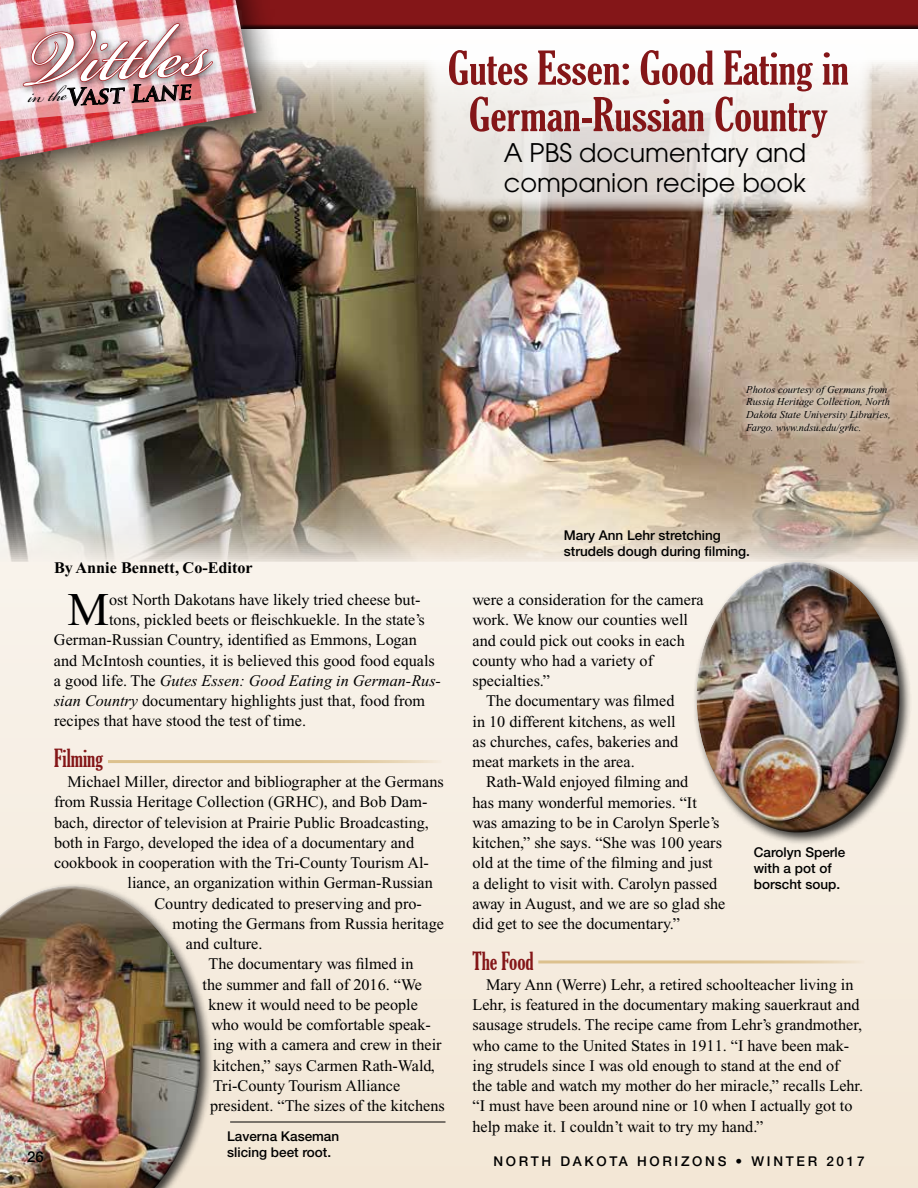
<style>
.page{position:relative;width:918px;height:1188px;background:#fff}
.page>*{position:absolute;margin:0;border:0;box-sizing:border-box;transform-origin:0 0}
.t1{font:117.3px "Bickham Script Pro";color:#fff}
.t2{font:46.8px "Times New Roman";color:#000}
.t3{font:extra-condensed 45px/46.5px "Gloucester";color:#841618;text-align:center;scale:1.15 1}
.t4{font:25.5px/30.6px "Avant Garde";color:#000}
.t5{font:extra-condensed 24px "Gloucester";color:#841618}
.t6{font:italic 700 22.95px "Trajan Pro";color:#000}
.t7{font:16.2px/20.2px "Times New Roman";color:#000}
.t8{font:italic 16.2px "Times New Roman";color:#000}
.t9{font:700 16.2px "Times New Roman";color:#000}
.t10{font:500 15px "Helvetica Neue";color:#000}
.t11{font:500 13.5px/16.2px "Helvetica Neue";color:#000}
.t12{font:500 13.5px "Helvetica Neue";letter-spacing:.2em;color:#000}
.t13{font:italic 10.5px/12.6px "Times New Roman";color:#000}
.s1{font-style:normal}
.s2{font-style:italic}
</style>
<div class="page">
<div style="left:0;top:15px;width:918px;height:1173px;background:#f5ede1"></div>
<img style="left:0;top:54px;width:918px;height:508px">
<div style="left:0;top:0;width:918px;height:30px;background:#000;opacity:.75"></div>
<div style="left:0;top:0;width:290px;height:216px;background:#000;opacity:.75"></div>
<img style="left:0;top:0;width:256px;height:160px">
<img style="left:0;top:0;width:250px;height:121px">
<div style="left:693px;top:558px;width:219px;height:287px;background:#000;opacity:.75"></div>
<div style="left:696px;top:561px;width:185px;height:214px;background:#fff;opacity:.75"></div>
<div style="left:704px;top:592px;width:197px;height:242px;background:#000;opacity:.75"></div>
<div style="left:0;top:882px;width:212px;height:306px;background:#000;opacity:.75"></div>
<div style="left:0;top:885px;width:176px;height:269px;background:#fff;opacity:.75"></div>
<div style="left:0;top:924px;width:202px;height:264px;background:#000;opacity:.75"></div>
<svg style="left:424px;top:38px;width:448px;height:173px"></svg>
<hr style="left:108px;top:760px;width:334px;height:3px;background:#dcc18e">
<hr style="left:538px;top:960px;width:327px;height:3px;background:#dcc18e">
<div style="left:738px;top:376px;width:161px;height:66px;background:#fff;opacity:.75"></div>
<hr style="left:230px;top:1122px;width:216px;height:1px;background:#000">
<h1 class="t1" style="left:21px;top:-25px;width:187px;rotate:-3deg">Vittles</h1>
<h3 class="t6" style="left:28px;top:85px;width:164px;rotate:-3deg"><sup>in</sup> <sup>the</sup>Vast Lane</h3>
<h3 class="t3" style="left:447px;top:45px;width:351px">Gutes Essen: Good Eating in<br>German-Russian Country</h3>
<h3 class="t4" style="left:504px;top:137px;width:304px">A PBS documentary and companion recipe book</h3>
<p class="t13" style="left:746px;top:383px;width:146px">Photos courtesy of Germans from Russia Heritage Collection, North Dakota State University Libraries, Fargo. www.ndsu.edu/grhc.</p>
<p class="t11" style="left:564px;top:526px;width:188px">Mary Ann Lehr stretching strudels dough during filming.</p>
<p class="t9" style="left:54px;top:558px;width:200px">By Annie Bennett, Co-Editor</p>
<h2 class="t2" style="left:68px;top:584px;width:43px">M</h2>
<p class="t7" style="left:109px;top:589px;width:313px">ost North Dakotans have likely tried cheese but-</p>
<p class="t7" style="left:473px;top:590px;width:233px">were a consideration for the camera</p>
<p class="t7" style="left:473px;top:610px;width:217px">work. We know our counties well</p>
<p class="t7" style="left:473px;top:630px;width:214px">and could pick out cooks in each</p>
<p class="t7" style="left:473px;top:650px;width:182px">county who had a variety of</p>
<p class="t7" style="left:473px;top:671px;width:79px">specialties.”</p>
<p class="t7" style="left:486px;top:691px;width:190px">The documentary was filmed</p>
<p class="t7" style="left:473px;top:711px;width:205px">in 10 different kitchens, as well</p>
<p class="t7" style="left:473px;top:731px;width:207px">as churches, cafes, bakeries and</p>
<p class="t7" style="left:473px;top:752px;width:164px">meat markets in the area.</p>
<p class="t7" style="left:486px;top:772px;width:204px">Rath-Wald enjoyed filming and</p>
<p class="t7" style="left:473px;top:792px;width:226px">has many wonderful memories. “It</p>
<p class="t7" style="left:473px;top:812px;width:249px">was amazing to be in Carolyn Sperle’s</p>
<p class="t7" style="left:473px;top:833px;width:251px">kitchen,” she says. “She was 100 years</p>
<p class="t7" style="left:473px;top:853px;width:242px">old at the time of the filming and just</p>
<p class="t7" style="left:473px;top:873px;width:246px">a delight to visit with. Carolyn passed</p>
<p class="t7" style="left:473px;top:893px;width:254px">away in August, and we are so glad she</p>
<p class="t7" style="left:473px;top:914px;width:209px">did get to see the documentary.”</p>
<h3 class="t5" style="left:472px;top:947px;width:63px">The Food</h3>
<p class="t7" style="left:472px;top:974px;width:392px;text-indent:14px">Mary Ann (Werre) Lehr, a retired schoolteacher living in Lehr, is featured in the documentary making sauerkraut and sausage strudels. The recipe came from Lehr’s grandmother, who came to the United States in 1911. “I have been mak&shy;ing strudels since I was old enough to stand at the end of the table and watch my mother do her miracle,” recalls Lehr. “I must have been around nine or 10 when I actually got to help make it. I couldn’t wait to try my hand.”</p>
<p class="t7" style="left:109px;top:610px;width:317px">tons, pickled beets or fleischkuekle. In the state’s</p>
<p class="t7" style="left:54px;top:630px;width:364px">German-Russian Country, identified as Emmons, Logan</p>
<p class="t7" style="left:54px;top:650px;width:382px">and McIntosh counties, it is believed this good food equals</p>
<p class="t8" style="left:54px;top:672px;width:389px"><span class="s1">a good life. The</span> Gutes Essen: Good Eating in German-Rus-</p>
<p class="t7" style="left:54px;top:691px;width:373px"><span class="s2">sian Country</span> documentary highlights just that, food from</p>
<p class="t7" style="left:54px;top:711px;width:254px">recipes that have stood the test of time.</p>
<h3 class="t5" style="left:54px;top:744px;width:51px">Filming</h3>
<p class="t7" style="left:68px;top:772px;width:378px">Michael Miller, director and bibliographer at the Germans</p>
<p class="t7" style="left:54px;top:792px;width:375px">from Russia Heritage Collection (GRHC), and Bob Dam-</p>
<p class="t7" style="left:54px;top:812px;width:376px">bach, director of television at Prairie Public Broadcasting,</p>
<p class="t7" style="left:54px;top:832px;width:362px">both in Fargo, developed the idea of a documentary and</p>
<p class="t7" style="left:54px;top:853px;width:376px">cookbook in cooperation with the Tri-County Tourism Al-</p>
<p class="t7" style="left:128px;top:873px;width:307px">liance, an organization within German-Russian</p>
<p class="t7" style="left:155px;top:893px;width:269px">Country dedicated to preserving and pro-</p>
<p class="t7" style="left:172px;top:913px;width:273px">moting the Germans from Russia heritage</p>
<p class="t7" style="left:186px;top:934px;width:78px">and culture.</p>
<p class="t7" style="left:208px;top:954px;width:207px">The documentary was filmed in</p>
<p class="t7" style="left:203px;top:974px;width:221px">the summer and fall of 2016. “We</p>
<p class="t7" style="left:208px;top:994px;width:211px">knew it would need to be people</p>
<p class="t7" style="left:211px;top:1015px;width:221px">who would be comfortable speak-</p>
<p class="t7" style="left:213px;top:1035px;width:230px">ing with a camera and crew in their</p>
<p class="t7" style="left:213px;top:1055px;width:223px">kitchen,” says Carmen Rath-Wald,</p>
<p class="t7" style="left:213px;top:1075px;width:189px">Tri-County Tourism Alliance</p>
<p class="t7" style="left:210px;top:1096px;width:236px">president. “The sizes of the kitchens</p>
<p class="t11" style="left:754px;top:844px;width:93px">Carolyn Sperle with a pot of borscht soup.</p>
<p class="t11" style="left:227px;top:1128px;width:114px">Laverna Kaseman slicing beet root.</p>
<p class="t10" style="left:27px;top:1148px;width:18px">26</p>
<p class="t12" style="left:493px;top:1153px;width:373px">NORTH DAKOTA HORIZONS • WINTER 2017</p>
</div>
